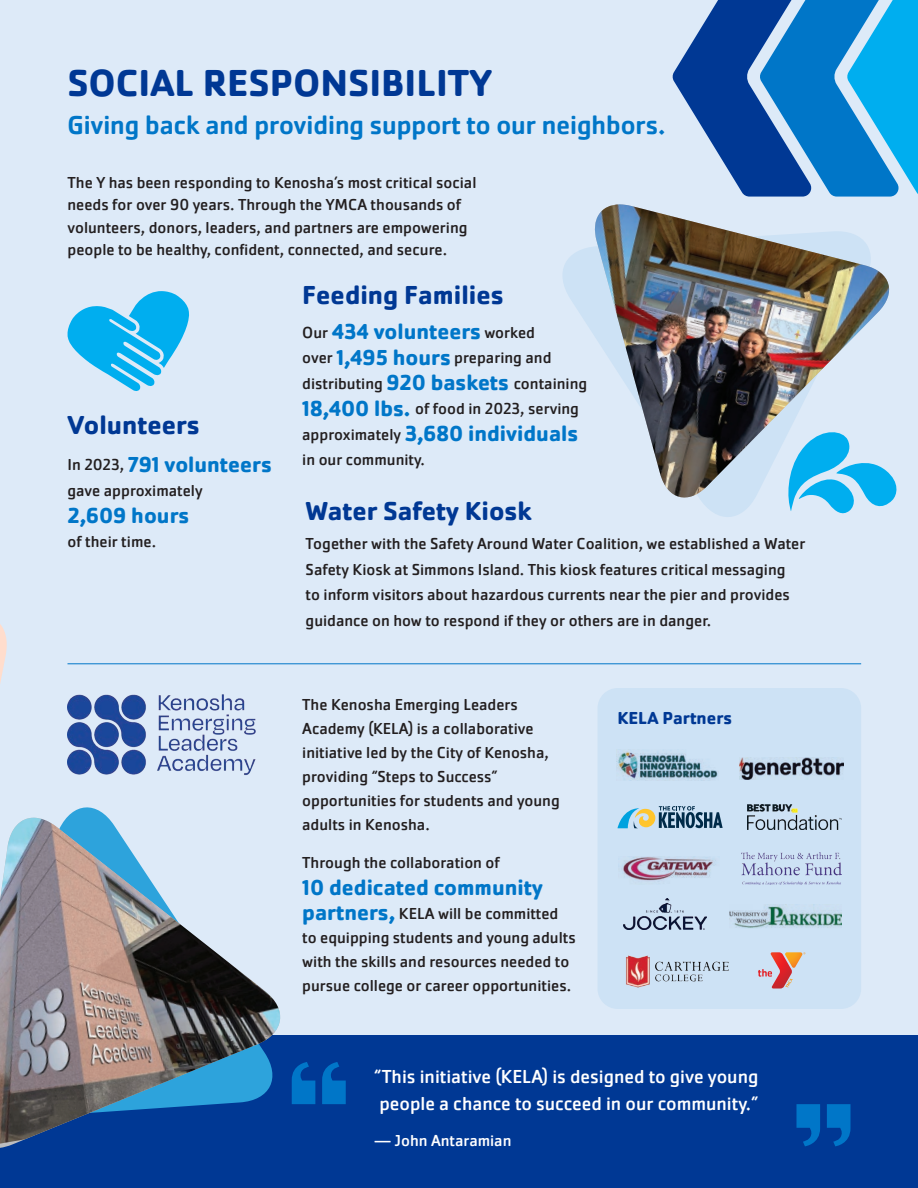
<style>
.page{position:relative;width:918px;height:1188px;background:#ddeaf8}
.page>*{position:absolute;margin:0;border:0;box-sizing:border-box;transform-origin:0 0}
.Heading{font:700 39px "Cachet Pro";color:#003894}
.Subheading{font:500 27px "Cachet Pro";color:#0076c8}
.Subheading-2{font:700 27px "Cachet Pro";color:#003894}
.Body{font:700 22.5px "Cachet Pro";color:#0076c8}
.Body-2{font:19.5px/27px "Cachet Pro";color:#fff}
.Subheading-3{font:700 18px "Cachet Pro";color:#003894}
.Body-3{font:16.5px/24px "Cachet Pro";color:#231f20}
.Body-4{font:16.5px "Cachet Pro";color:#fff}
.s1{font-weight:400;font-size:16.5px;color:#231f20}
.s2{font-weight:700;font-size:22.5px;color:#0076c8}
</style>
<div class="page">
<svg style="left:672px;top:0;width:246px;height:197px"></svg>
<svg style="left:563px;top:247px;width:187px;height:270px"></svg>
<img style="left:591px;top:204px;width:299px;height:301px">
<svg style="left:786px;top:428px;width:111px;height:86px"></svg>
<svg style="left:67px;top:291px;width:122px;height:100px"></svg>
<div style="left:0;top:1035px;width:918px;height:153px;background:#003894"></div>
<svg style="left:292px;top:1062px;width:54px;height:42px"></svg>
<svg style="left:796px;top:1104px;width:54px;height:42px"></svg>
<svg style="left:0;top:624px;width:7px;height:60px"></svg>
<img style="left:68px;top:694px;width:188px;height:81px">
<div style="left:598px;top:688px;width:263px;height:321px;background:#cde2f5;border-radius:20px"></div>
<img style="left:622px;top:856px;width:94px;height:26px">
<img style="left:742px;top:852px;width:99px;height:33px">
<img style="left:624px;top:899px;width:83px;height:30px">
<img style="left:729px;top:905px;width:112px;height:23px">
<img style="left:617px;top:749px;width:101px;height:31px">
<img style="left:740px;top:758px;width:104px;height:21px">
<img style="left:626px;top:955px;width:103px;height:33px">
<svg style="left:758px;top:952px;width:47px;height:37px"></svg>
<img style="left:747px;top:805px;width:94px;height:24px">
<svg style="left:618px;top:806px;width:105px;height:22px"></svg>
<hr style="left:68px;top:663px;width:793px;height:1px;background:#0076c8">
<img style="left:0;top:818px;width:281px;height:326px">
<p class="Heading" style="left:68px;top:59px;width:426px">SOCIAL RESPONSIBILITY</p>
<p class="Subheading" style="left:68px;top:110px;width:599px">Giving back and providing support to our neighbors.</p>
<p class="Body-3" style="left:68px;top:171px;width:410px;line-height:22.5px">The Y has been responding to Kenosha’s most critical social needs for over 90 years. Through the YMCA thousands of volunteers, donors, leaders, and partners are empowering people to be healthy, confident, connected, and secure.</p>
<p class="Subheading-2" style="left:68px;top:408px;width:134px">Volunteers</p>
<p class="Body" style="left:68px;top:450px;width:206px"><span class="s1">In 2023,</span> 791 volunteers</p>
<p class="Body-3" style="left:68px;top:478px;width:137px">gave approximately</p>
<p class="Body" style="left:68px;top:501px;width:123px">2,609 hours</p>
<p class="Body-3" style="left:68px;top:529px;width:90px">of their time.</p>
<p class="Subheading-2" style="left:302px;top:279px;width:203px">Feeding Families</p>
<p class="Body" style="left:302px;top:318px;width:234px"><span class="s1">Our</span> 434 volunteers <span class="s1">worked</span></p>
<p class="Body-3" style="left:302px;top:345px;width:287px;line-height:25.5px">over <span class="s2">1,495 hours</span> preparing and distributing <span class="s2">920 baskets</span> containing<br><span class="s2">18,400 lbs.</span> of food in 2023, serving</p>
<p class="Body" style="left:302px;top:420px;width:277px"><span class="s1">approximately</span> 3,680 individuals</p>
<p class="Body-3" style="left:302px;top:448px;width:124px">in our community.</p>
<p class="Subheading-2" style="left:306px;top:494px;width:227px">Water Safety Kiosk</p>
<p class="Body-3" style="left:306px;top:531px;width:501px;line-height:25.5px">Together with the Safety Around Water Coalition, we established a Water Safety Kiosk at Simmons Island. This kiosk features critical messaging<br>to inform visitors about hazardous currents near the pier and provides guidance on how to respond if they or others are in danger.</p>
<p class="Body-3" style="left:302px;top:693px;width:259px">The Kenosha Emerging Leaders<br>Academy (KELA) is a collaborative initiative led by the City of Kenosha, providing “Steps to Success” opportunities for students and young adults in Kenosha.</p>
<p class="Body-3" style="left:302px;top:851px;width:199px">Through the collaboration of</p>
<p class="Body" style="left:302px;top:873px;width:242px">10 dedicated community</p>
<p class="Body-3" style="left:302px;top:901px;width:275px"><span class="s2">partners,</span> KELA will be committed to equipping students and young adults with the skills and resources needed to pursue college or career opportunities.</p>
<p class="Subheading-3" style="left:618px;top:707px;width:116px">KELA Partners</p>
<p class="Body-2" style="left:374px;top:1064px;width:386px">“This initiative (KELA) is designed to give young people a chance to succeed in our community.”</p>
<p class="Body-4" style="left:375px;top:1131px;width:138px">— John Antaramian</p>
</div>
